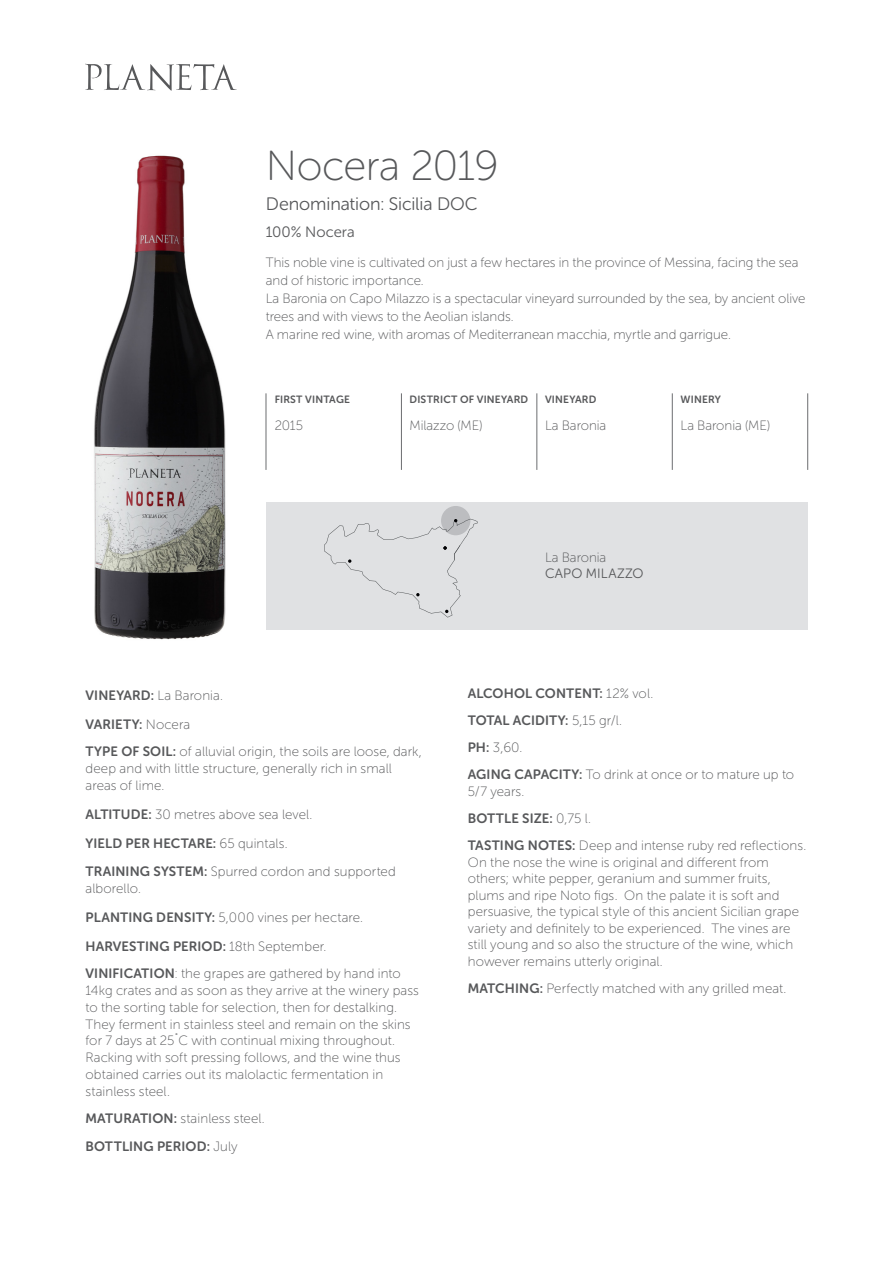
<style>
.page{position:relative;width:893px;height:1263px;background:#fff}
.page>*{position:absolute;margin:0;border:0;box-sizing:border-box;transform-origin:0 0}
.titolo_vino{font:42px "Museo Sans Rounded 100";letter-spacing:-.01em;color:#57585a}
.titolo_vino-2{font:18px "Museo Sans Rounded 300";letter-spacing:-.005em;color:#57585a}
.titolo_vino-3{font:15px "Museo Sans Rounded 300";letter-spacing:.005em;color:#57585a}
.par_elenco{font:13.5px/16.8px "Museo Sans Rounded 100";letter-spacing:.005em;color:#57585a}
.par_elenco-2{font:13.5px "Museo Sans Rounded 700";letter-spacing:.01em;color:#57585a}
.titoletto_tabella{font:13.5px "Museo Sans Rounded 100";color:#57585a}
.par_elenco-3{font:13.5px/16.2px "Museo Sans Rounded 300";letter-spacing:.02em;color:#57585a}
.titoletto_tabella-2{font:10.5px "Museo Sans Rounded 700";letter-spacing:.02em;color:#57585a}
.s1{font-family:"Museo Sans Rounded 100"}
.s2{font-family:"Museo Sans Rounded 700"}
</style>
<div class="page">
<img style="left:94px;top:155px;width:132px;height:485px">
<hr style="left:401px;top:393px;width:1px;height:77px;background:#6c6d70">
<hr style="left:266px;top:393px;width:1px;height:77px;background:#6c6d70">
<hr style="left:537px;top:393px;width:1px;height:77px;background:#6c6d70">
<hr style="left:672px;top:393px;width:1px;height:77px;background:#6c6d70">
<hr style="left:807px;top:393px;width:1px;height:77px;background:#6c6d70">
<svg style="left:85px;top:64px;width:152px;height:27px"></svg>
<div style="left:266px;top:502px;width:542px;height:128px;background:#e0e1e3"></div>
<div style="left:441px;top:506px;width:29px;height:29px;background:#bcbdc0;border-radius:50%"></div>
<svg style="left:324px;top:519px;width:154px;height:98px"></svg>
<p class="titolo_vino" style="left:266px;top:144px;width:235px">Nocera 2019</p>
<p class="titolo_vino-2" style="left:266px;top:195px;width:213px">Denomination: Sicilia DOC</p>
<p class="titolo_vino-3" style="left:266px;top:224px;width:90px">100% Nocera</p>
<p class="par_elenco" style="left:266px;top:253px;width:534px;line-height:18px">This noble vine is cultivated on just a few hectares in the province of Messina, facing the sea and of historic importance.</p>
<p class="par_elenco" style="left:266px;top:289px;width:541px;line-height:18px">La Baronia on Capo Milazzo is a spectacular vineyard surrounded by the sea, by ancient olive trees and with views to the Aeolian islands.</p>
<p class="par_elenco" style="left:266px;top:326px;width:467px">A marine red wine, with aromas of Mediterranean macchia, myrtle and garrigue.</p>
<p class="titoletto_tabella-2" style="left:275px;top:394px;width:77px">FIRST VINTAGE</p>
<p class="titoletto_tabella" style="left:275px;top:418px;width:30px">2015</p>
<p class="titoletto_tabella-2" style="left:409px;top:394px;width:120px">DISTRICT OF VINEYARD</p>
<p class="titoletto_tabella" style="left:409px;top:418px;width:75px">Milazzo (ME)</p>
<p class="titoletto_tabella-2" style="left:545px;top:394px;width:53px">VINEYARD</p>
<p class="titoletto_tabella" style="left:545px;top:418px;width:63px">La Baronia</p>
<p class="titoletto_tabella-2" style="left:681px;top:394px;width:42px">WINERY</p>
<p class="titoletto_tabella" style="left:681px;top:418px;width:91px">La Baronia (ME)</p>
<p class="par_elenco-3" style="left:545px;top:549px;width:100px"><span class="s1">La Baronia<br></span>CAPO MILAZZO</p>
<p class="par_elenco" style="left:86px;top:687px;width:139px"><span class="s2">VINEYARD:</span> La Baronia.</p>
<p class="par_elenco-2" style="left:86px;top:717px;width:106px">VARIETY: <span class="s1">Nocera</span></p>
<p class="par_elenco" style="left:86px;top:743px;width:338px"><span class="s2">TYPE OF SOIL:</span> of alluvial origin, the soils are loose, dark, deep and with little structure, generally rich in small areas of lime.</p>
<p class="par_elenco" style="left:86px;top:806px;width:228px"><span class="s2">ALTITUDE:</span> 30 metres above sea level.</p>
<p class="par_elenco-2" style="left:86px;top:835px;width:204px">YIELD PER HECTARE: <span class="s1">65 quintals.</span></p>
<p class="par_elenco" style="left:86px;top:863px;width:312px"><span class="s2">TRAINING SYSTEM:</span> Spurred cordon and supported alborello.</p>
<p class="par_elenco" style="left:86px;top:909px;width:279px"><span class="s2">PLANTING DENSITY:</span> 5,000 vines per hectare.</p>
<p class="par_elenco-2" style="left:86px;top:939px;width:242px">HARVESTING PERIOD: <span class="s1">18th September.</span></p>
<p class="par_elenco" style="left:86px;top:965px;width:335px"><span class="s2">VINIFICATION</span>: the grapes are gathered by hand into 14kg crates and as soon as they arrive at the winery pass to the sorting table for selection, then for destalking.<br>They ferment in stainless steel and remain on the skins for 7 days at 25˚C with continual mixing throughout.<br>Racking with soft pressing follows, and the wine thus obtained carries out its malolactic fermentation in stainless steel.</p>
<p class="par_elenco" style="left:86px;top:1110px;width:181px"><span class="s2">MATURATION:</span> stainless steel.</p>
<p class="par_elenco-2" style="left:86px;top:1138px;width:154px">BOTTLING PERIOD: <span class="s1">July</span></p>
<p class="par_elenco-2" style="left:468px;top:686px;width:187px">ALCOHOL CONTENT: <span class="s1">12% vol.</span></p>
<p class="par_elenco-2" style="left:468px;top:713px;width:156px">TOTAL ACIDITY: <span class="s1">5,15 gr/l.</span></p>
<p class="par_elenco" style="left:468px;top:739px;width:56px"><span class="s2">PH:</span> 3,60.</p>
<p class="par_elenco" style="left:468px;top:766px;width:328px"><span class="s2">AGING CAPACITY:</span> To drink at once or to mature up to<br>5/7 years.</p>
<p class="par_elenco-2" style="left:468px;top:811px;width:125px">BOTTLE SIZE: <span class="s1">0,75 l.</span></p>
<p class="par_elenco" style="left:468px;top:837px;width:340px"><span class="s2">TASTING NOTES:</span> Deep and intense ruby red reflections.<br>On the nose the wine is original and different from others; white pepper, geranium and summer fruits, plums and ripe Noto figs. On the palate it is soft and persuasive, the typical style of this ancient Sicilian grape variety and definitely to be experienced. The vines are still young and so also the structure of the wine, which however remains utterly original.</p>
<p class="par_elenco" style="left:468px;top:980px;width:320px"><span class="s2">MATCHING:</span> Perfectly matched with any grilled meat.</p>
</div>
